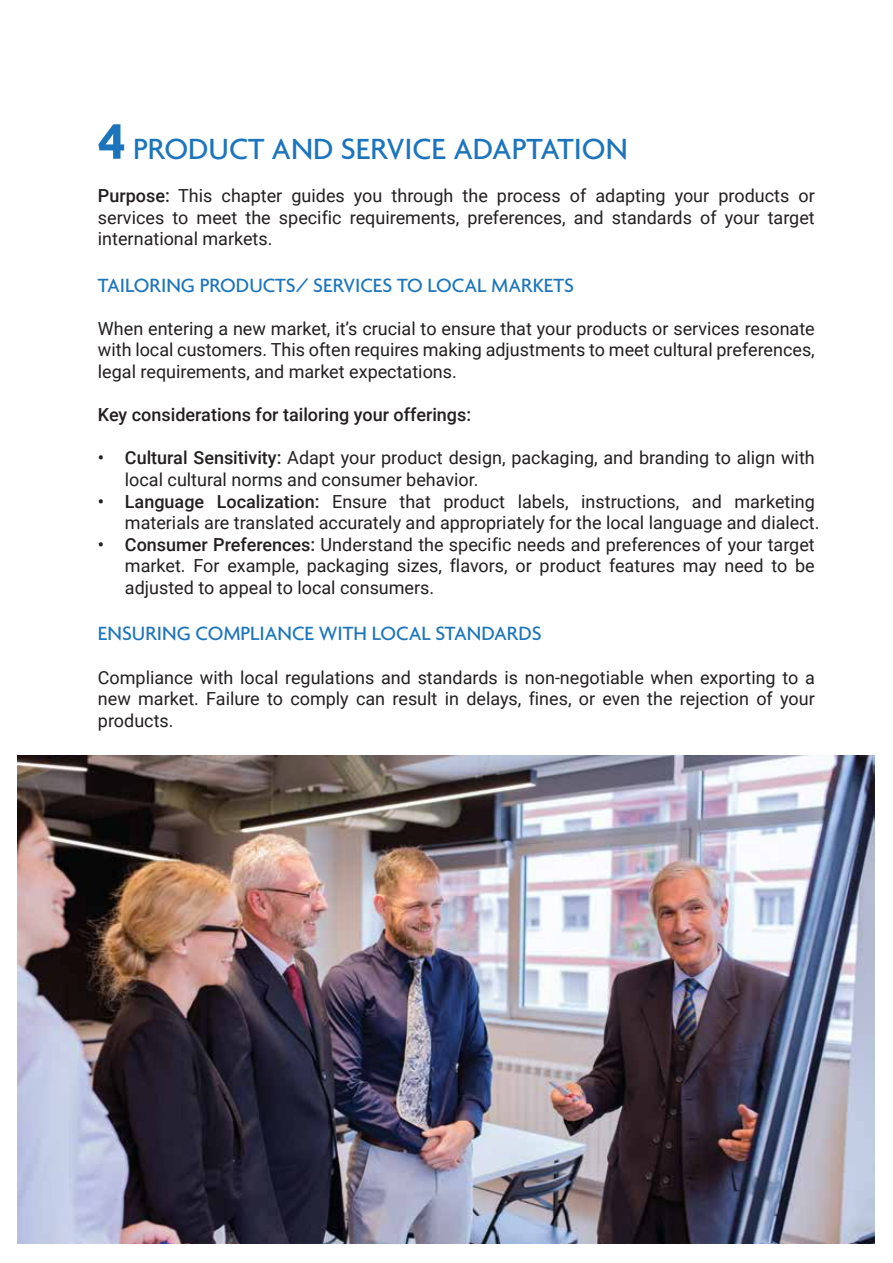
<style>
.page{position:relative;width:893px;height:1263px;background:#fff}
.page>*{position:absolute;margin:0;border:0;box-sizing:border-box;transform-origin:0 0}
.t1{font:500 31.5px "Agenda";color:#1c75bc}
.t2{font:500 20.7px "Agenda";color:#1c75bc}
.t3{font:18px/21.6px "Roboto";color:#231f20;text-align:justify}
.t4{font:500 18px "Roboto";color:#231f20}
.s1{font-weight:700;font-size:54px}
.s2{font-weight:500}
</style>
<div class="page">
<img style="left:17px;top:756px;width:857px;height:488px">
<h1 class="t1" style="left:98px;top:129px;width:531px"><span class="s1">4</span> PRODUCT AND SERVICE ADAPTATION</h1>
<p class="t3" style="left:98px;top:184px;width:718px"><span class="s2">Purpose:</span> This chapter guides you through the process of adapting your products or services to meet the specific requirements, preferences, and standards of your target international markets.</p>
<p class="t2" style="left:98px;top:272px;width:478px">TAILORING PRODUCTS/ SERVICES TO LOCAL MARKETS</p>
<p class="t3" style="left:98px;top:317px;width:718px">When entering a new market, it’s crucial to ensure that your products or services resonate with local customers. This often requires making adjustments to meet cultural preferences, legal requirements, and market expectations.</p>
<p class="t4" style="left:98px;top:402px;width:375px">Key considerations for tailoring your offerings:</p>
<p class="t3" style="left:125px;top:447px;width:691px;text-indent:-27px"><span class="s2">• Cultural Sensitivity:</span> Adapt your product design, packaging, and branding to align with local cultural norms and consumer behavior.</p>
<p class="t3" style="left:98px;top:490px;width:723px;text-align:right"><span class="s2">• Language Localization:</span> Ensure that product labels, instructions, and marketing materials are translated accurately and appropriately for the local language and dialect.</p>
<p class="t3" style="left:125px;top:533px;width:691px;text-indent:-27px"><span class="s2">• Consumer Preferences:</span> Understand the specific needs and preferences of your target market. For example, packaging sizes, flavors, or product features may need to be adjusted to appeal to local consumers.</p>
<p class="t2" style="left:98px;top:621px;width:445px">ENSURING COMPLIANCE WITH LOCAL STANDARDS</p>
<p class="t3" style="left:98px;top:666px;width:718px">Compliance with local regulations and standards is non-negotiable when exporting to a new market. Failure to comply can result in delays, fines, or even the rejection of your products.</p>
</div>
